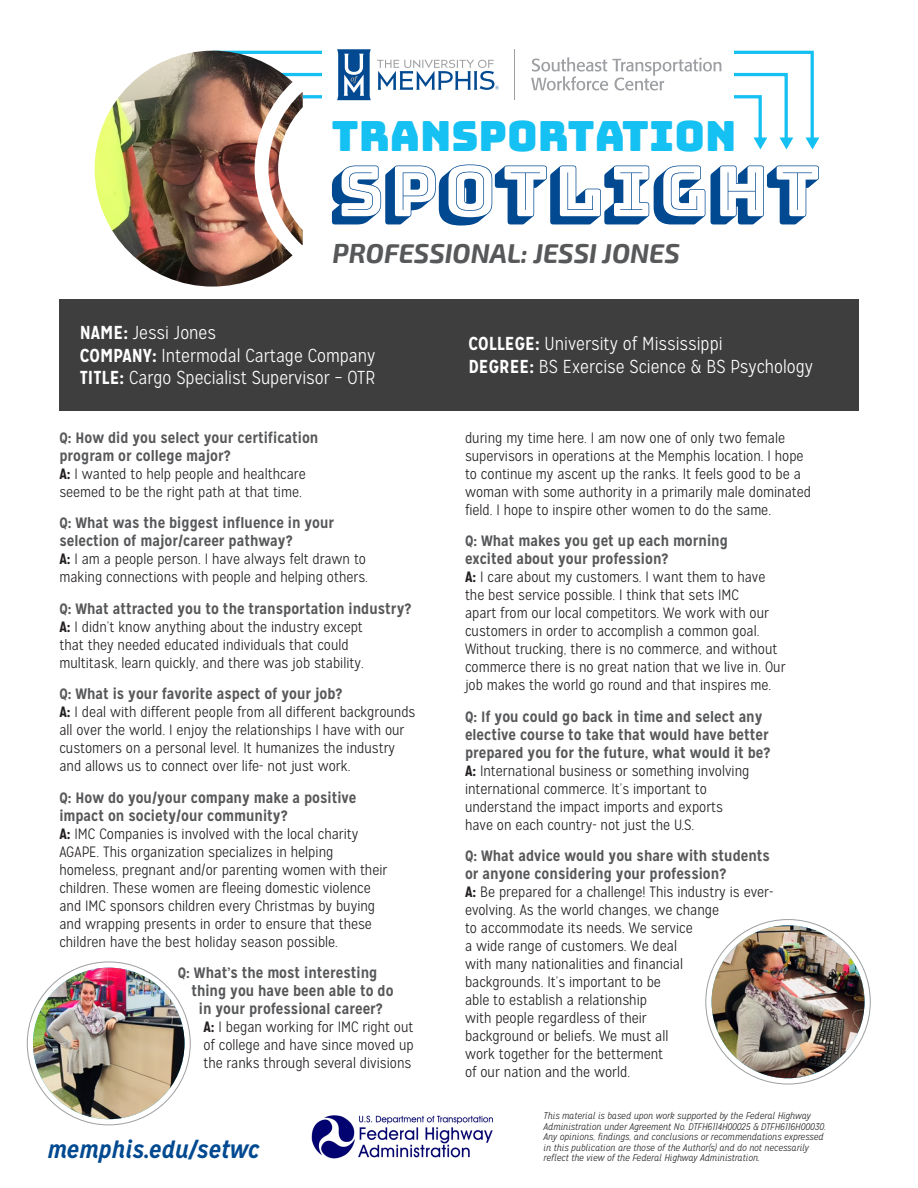
<style>
.page{position:relative;width:918px;height:1188px;background:#fff}
.page>*{position:absolute;margin:0;border:0;box-sizing:border-box;transform-origin:0 0}
.t1{font:69.45px "Bungee Shade";color:#014990}
.t2{font:41.7px "Bungee";color:#15c0f2}
.t3{font:italic 700 26.7px "Exo 2";color:#57585a}
.t4{font:italic 700 24px "Mission Gothic";color:#014990}
.Question{font:300 18.75px "Mission Gothic";color:#fff}
.t5{font:300 15px/18px "Mission Gothic";color:#231f20}
.t6{font:700 15px/18px "Mission Gothic";color:#57585a}
.t7{font:italic 300 9.75px/10.5px "Mission Gothic";color:#231f20}
.s1{font-weight:700}
</style>
<div class="page">
<img style="left:312px;top:1115px;width:180px;height:44px">
<svg style="left:706px;top:920px;width:164px;height:164px"></svg>
<img style="left:712px;top:925px;width:153px;height:153px;border-radius:77px">
<svg style="left:27px;top:962px;width:163px;height:163px"></svg>
<img style="left:33px;top:968px;width:152px;height:151px;border-radius:76px">
<div style="left:59px;top:299px;width:800px;height:111px;background:#3e3e3f"></div>
<svg style="left:209px;top:50px;width:606px;height:88px"></svg>
<svg style="left:806px;top:138px;width:13px;height:12px"></svg>
<img style="left:95px;top:51px;width:208px;height:236px">
<svg style="left:270px;top:49px;width:523px;height:101px"></svg>
<hr style="left:514px;top:49px;width:1px;height:51px;background:#9d9fa2">
<h2 class="t2" style="left:331px;top:112px;width:407px">TRANSPORTATION</h2>
<h1 class="t1" style="left:330px;top:152px;width:491px">SPOTLIGHT</h1>
<p class="t3" style="left:333px;top:238px;width:349px">PROFESSIONAL: JESSI JONES</p>
<p class="Question" style="left:80px;top:322px;width:138px"><span class="s1">NAME:</span> Jessi Jones</p>
<p class="Question" style="left:80px;top:344px;width:297px"><span class="s1">COMPANY:</span> Intermodal Cartage Company</p>
<p class="Question" style="left:80px;top:367px;width:297px"><span class="s1">TITLE:</span> Cargo Specialist Supervisor – OTR</p>
<p class="t6" style="left:59px;top:428px;width:261px">Q: How did you select your certification program or college major?</p>
<p class="t5" style="left:59px;top:465px;width:248px"><span class="s1">A:</span> I wanted to help people and healthcare seemed to be the right path at that time.</p>
<p class="t6" style="left:59px;top:514px;width:276px">Q: What was the biggest influence in your selection of major/career pathway?</p>
<p class="t5" style="left:59px;top:550px;width:310px"><span class="s1">A:</span> I am a people person. I have always felt drawn to making connections with people and helping others.</p>
<p class="t6" style="left:59px;top:599px;width:353px">Q: What attracted you to the transportation industry?</p>
<p class="t5" style="left:59px;top:618px;width:306px"><span class="s1">A:</span> I didn’t know anything about the industry except that they needed educated individuals that could multitask, learn quickly, and there was job stability.</p>
<p class="t6" style="left:59px;top:685px;width:285px">Q: What is your favorite aspect of your job?</p>
<p class="t5" style="left:59px;top:703px;width:358px"><span class="s1">A:</span> I deal with different people from all different backgrounds all over the world. I enjoy the relationships I have with our customers on a personal level. It humanizes the industry and allows us to connect over life- not just work.</p>
<p class="t6" style="left:59px;top:788px;width:299px">Q: How do you/your company make a positive impact on society/our community?</p>
<p class="t5" style="left:59px;top:825px;width:329px"><span class="s1">A:</span> IMC Companies is involved with the local charity AGAPE. This organization specializes in helping homeless, pregnant and/or parenting women with their children. These women are fleeing domestic violence and IMC sponsors children every Christmas by buying and wrapping presents in order to ensure that these children have the best holiday season possible.</p>
<p class="t6" style="left:178px;top:964px;width:201px">Q: What’s the most interesting</p>
<p class="t6" style="left:191px;top:982px;width:204px">thing you have been able to do</p>
<p class="t6" style="left:199px;top:1000px;width:185px">in your professional career?</p>
<p class="t5" style="left:203px;top:1018px;width:212px;text-align:justify"><span class="s1">A:</span> I began working for IMC right out of college and have since moved up the ranks through several divisions</p>
<p class="t4" style="left:47px;top:1135px;width:213px">memphis.edu/setwc</p>
<p class="Question" style="left:468px;top:333px;width:256px"><span class="s1">COLLEGE:</span> University of Mississippi</p>
<p class="Question" style="left:468px;top:356px;width:346px"><span class="s1">DEGREE:</span> BS Exercise Science &amp; BS Psychology</p>
<p class="t5" style="left:465px;top:429px;width:348px">during my time here. I am now one of only two female supervisors in operations at the Memphis location. I hope to continue my ascent up the ranks. It feels good to be a woman with some authority in a primarily male dominated field. I hope to inspire other women to do the same.</p>
<p class="t6" style="left:465px;top:532px;width:265px">Q: What makes you get up each morning excited about your profession?</p>
<p class="t5" style="left:465px;top:568px;width:322px"><span class="s1">A:</span> I care about my customers. I want them to have the best service possible. I think that sets IMC<br>apart from our local competitors. We work with our customers in order to accomplish a common goal.<br>Without trucking, there is no commerce, and without commerce there is no great nation that we live in. Our job makes the world go round and that inspires me.</p>
<p class="t6" style="left:465px;top:707px;width:307px">Q: If you could go back in time and select any elective course to take that would have better prepared you for the future, what would it be?</p>
<p class="t5" style="left:465px;top:762px;width:286px"><span class="s1">A:</span> International business or something involving international commerce. It’s important to understand the impact imports and exports have on each country- not just the U.S.</p>
<p class="t6" style="left:465px;top:847px;width:306px">Q: What advice would you share with students or anyone considering your profession?</p>
<p class="t5" style="left:465px;top:883px;width:310px"><span class="s1">A:</span> Be prepared for a challenge! This industry is ever&shy;evolving. As the world changes, we change<br>to accommodate its needs. We service<br>a wide range of customers. We deal<br>with many nationalities and financial<br>backgrounds. It’s important to be<br>able to establish a relationship<br>with people regardless of their<br>background or beliefs. We must all<br>work together for the betterment<br>of our nation and the world.</p>
<p class="t7" style="left:544px;top:1111px;width:284px">This material is based upon work supported by the Federal Highway Administration under Agreement No. DTFH6114H00025 &amp; DTFH6116H00030.<br>Any opinions, findings, and conclusions or recommendations expressed in this publication are those of the Author(s) and do not necessarily reflect the view of the Federal Highway Administration.</p>
</div>
